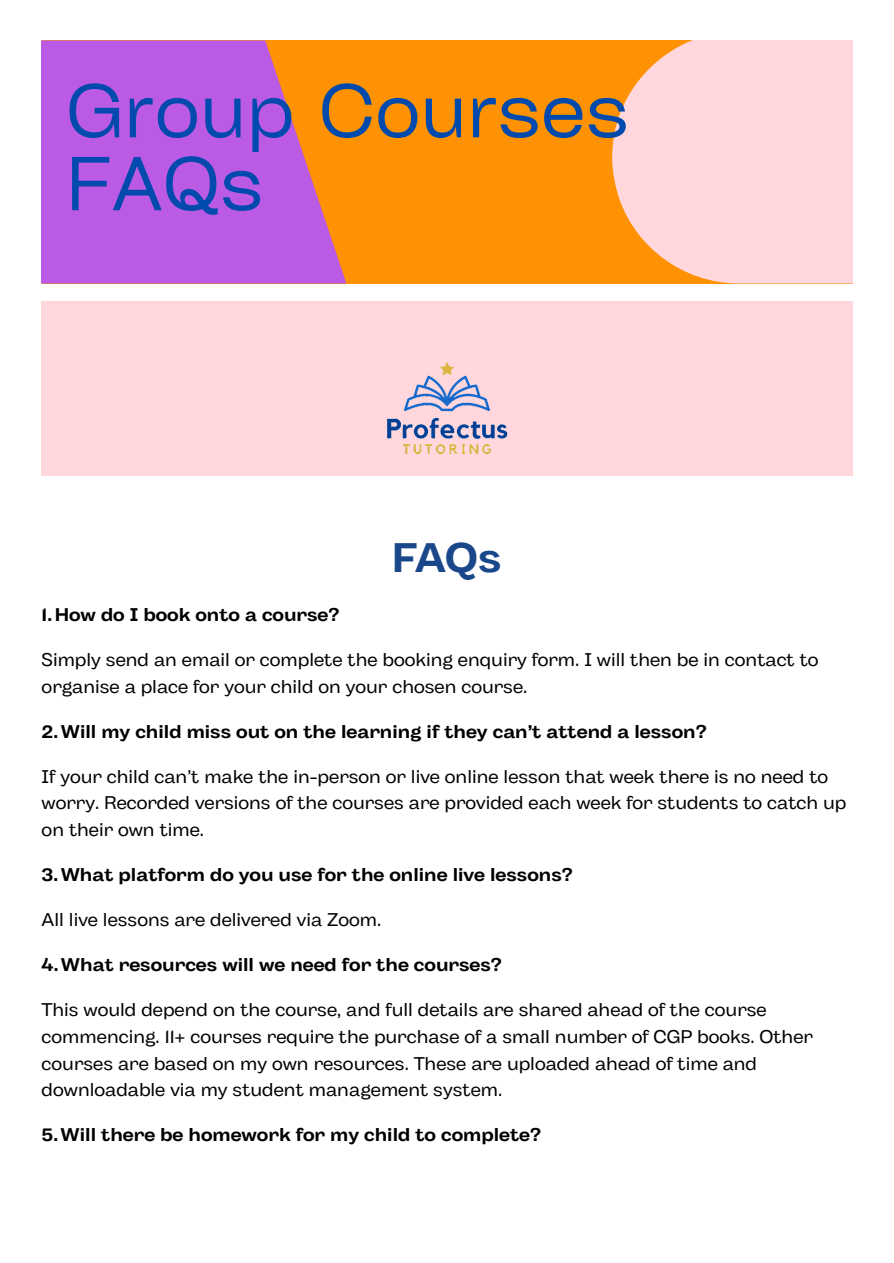
<style>
.page{position:relative;width:894px;height:1263px;background:#fff}
.page>*{position:absolute;margin:0;border:0;box-sizing:border-box;transform-origin:0 0}
.t1{font:72.9px "Cy Grotesk Key";color:#004aad}
.t2{font:700 41.25px "Body Grotesque Fit";color:#1a4789}
.t3{font:18.3px/26.7px "Body Grotesque Fit";color:#000}
.t4{font:700 18.3px "Body Grotesque Fit";color:#000}
</style>
<div class="page">
<div style="left:42px;top:40px;width:810px;height:244px;background:#fe9202"></div>
<svg style="left:612px;top:40px;width:240px;height:243px;fill:#ffd7dd"></svg>
<svg style="left:42px;top:40px;width:304px;height:244px;fill:#bb5ae4"></svg>
<div style="left:42px;top:302px;width:810px;height:174px;background:#ffd7dd"></div>
<img style="left:387px;top:362px;width:121px;height:93px">
<p class="t1" style="left:66px;top:64px;width:564px">Group Courses</p>
<p class="t1" style="left:66px;top:137px;width:199px">FAQs</p>
<h1 class="t2" style="left:391px;top:533px;width:111px">FAQs</h1>
<h2 class="t4" style="left:42px;top:604px;width:299px">1.How do I book onto a course?</h2>
<p class="t3" style="left:42px;top:648px;width:778px">Simply send an email or complete the booking enquiry form. I will then be in contact to organise a place for your child on your chosen course.</p>
<h2 class="t4" style="left:42px;top:721px;width:666px">2.Will my child miss out on the learning if they can’t attend a lesson?</h2>
<p class="t3" style="left:42px;top:765px;width:806px">If your child can’t make the in-person or live online lesson that week there is no need to worry. Recorded versions of the courses are provided each week for students to catch up on their own time.</p>
<h2 class="t4" style="left:42px;top:864px;width:532px">3.What platform do you use for the online live lessons?</h2>
<p class="t3" style="left:42px;top:908px;width:341px">All live lessons are delivered via Zoom.</p>
<h2 class="t4" style="left:42px;top:954px;width:461px">4.What resources will we need for the courses?</h2>
<p class="t3" style="left:42px;top:998px;width:772px">This would depend on the course, and full details are shared ahead of the course commencing. 11+ courses require the purchase of a small number of CGP books. Other courses are based on my own resources. These are uploaded ahead of time and downloadable via my student management system.</p>
<h2 class="t4" style="left:42px;top:1124px;width:501px">5.Will there be homework for my child to complete?</h2>
</div>
